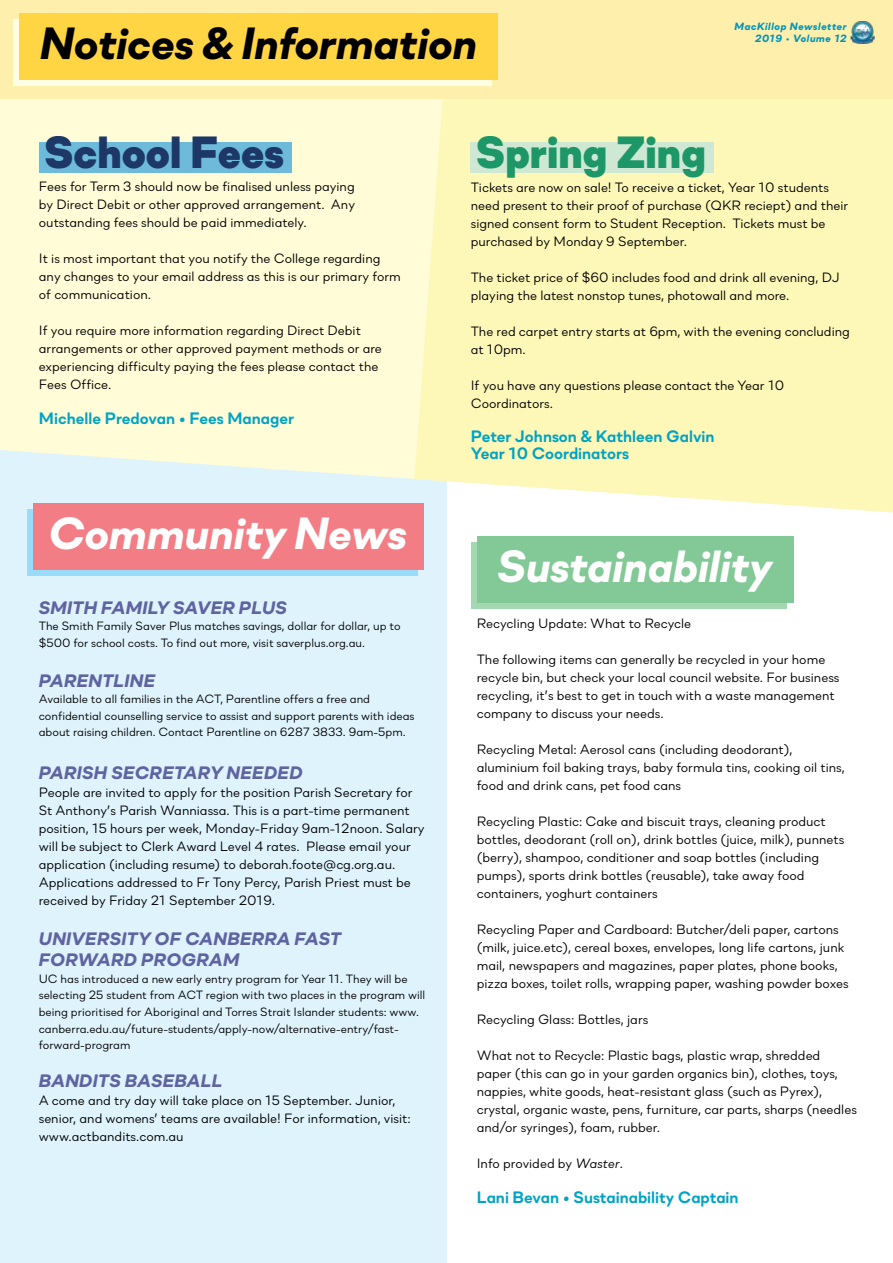
<style>
.page{position:relative;width:893px;height:1263px;background:#fff}
.page>*{position:absolute;margin:0;border:0;box-sizing:border-box;transform-origin:0 0}
.t1{font:italic 800 45px "Soin Sans Neue";color:#fff}
.t2{font:italic 800 45px "Soin Sans Neue";color:#000}
.t3{font:900 45px "Soin Sans Neue";color:#1d3767}
.t4{font:900 45px "Soin Sans Neue";color:#1d9767}
.t5{font:italic 800 18px/21.6px "Soin Sans Neue";letter-spacing:.01em;color:#5f64a0}
.t6{font:700 16.5px/16.5px "Soin Sans Neue";color:#00a3c3}
.t7{font:13.5px/18px "Soin Sans Neue";color:#000}
.t8{font:12px/16.5px "Soin Sans Neue";color:#000}
.t9{font:italic 800 10.5px/12.6px "Soin Sans Neue";letter-spacing:.05em;color:#0096ba;text-align:right}
.s1{font-style:italic}
</style>
<div class="page">
<div style="left:0;top:410px;width:446px;height:853px;background:#dff3fd"></div>
<div style="left:0;top:98px;width:414px;height:381px;background:#fffcd7"></div>
<svg style="left:414px;top:98px;width:479px;height:414px;background:#fcf7bb"></svg>
<div style="left:0;top:0;width:893px;height:98px;background:#ffefac"></div>
<div style="left:14px;top:19px;width:478px;height:67px;background:#fffde3"></div>
<div style="left:20px;top:13px;width:478px;height:67px;background:#ffd543"></div>
<img style="left:850px;top:21px;width:24px;height:23px">
<div style="left:39px;top:143px;width:253px;height:30px;background:#6dbada"></div>
<div style="left:471px;top:143px;width:243px;height:30px;background:#cee8d4"></div>
<svg style="left:27px;top:509px;width:390px;height:66px;background:#a6cde8"></svg>
<div style="left:471px;top:542px;width:315px;height:67px;background:#a5d7b3"></div>
<div style="left:33px;top:503px;width:390px;height:66px;background:#f37d84"></div>
<div style="left:477px;top:536px;width:316px;height:67px;background:#83c997"></div>
<h1 class="t2" style="left:40px;top:11px;width:439px">Notices &amp; Information</h1>
<p class="t9" style="left:735px;top:19px;width:114px">MacKillop Newsletter<br>2019 • Volume 12</p>
<h1 class="t3" style="left:44px;top:110px;width:241px">School Fees</h1>
<h1 class="t4" style="left:476px;top:110px;width:231px">Spring Zing</h1>
<p class="t7" style="left:39px;top:177px;width:318px;text-align:justify">Fees for Term 3 should now be finalised unless paying by Direct Debit or other approved arrangement. Any outstanding fees should be paid immediately.</p>
<p class="t7" style="left:39px;top:249px;width:363px">It is most important that you notify the College regarding any changes to your email address as this is our primary form of communication.</p>
<p class="t7" style="left:39px;top:321px;width:344px">If you require more information regarding Direct Debit arrangements or other approved payment methods or are experiencing difficulty paying the fees please contact the Fees Office.</p>
<p class="t6" style="left:39px;top:409px;width:257px">Michelle Predovan • Fees Manager</p>
<p class="t7" style="left:471px;top:177px;width:379px">Tickets are now on sale! To receive a ticket, Year 10 students need present to their proof of purchase (QKR reciept) and their signed consent form to Student Reception. Tickets must be purchased by Monday 9 September.</p>
<p class="t7" style="left:471px;top:267px;width:371px">The ticket price of $60 includes food and drink all evening, DJ playing the latest nonstop tunes, photowall and more.</p>
<p class="t7" style="left:471px;top:321px;width:381px">The red carpet entry starts at 6pm, with the evening concluding at 10pm.</p>
<p class="t7" style="left:471px;top:375px;width:315px">If you have any questions please contact the Year 10<br>Coordinators.</p>
<p class="t6" style="left:471px;top:427px;width:245px">Peter Johnson &amp; Kathleen Galvin<br>Year 10 Coordinators</p>
<h1 class="t1" style="left:49px;top:501px;width:361px">Community News</h1>
<h2 class="t5" style="left:39px;top:596px;width:250px">SMITH FAMILY SAVER PLUS</h2>
<p class="t8" style="left:39px;top:617px;width:363px">The Smith Family Saver Plus matches savings, dollar for dollar, up to $500 for school costs. To find out more, visit saverplus.org.au.</p>
<h2 class="t5" style="left:39px;top:668px;width:118px">PARENTLINE</h2>
<p class="t8" style="left:39px;top:689px;width:377px">Available to all families in the ACT, Parentline offers a free and confidential counselling service to assist and support parents with ideas about raising children. Contact Parentline on 6287 3833. 9am-5pm.</p>
<h2 class="t5" style="left:39px;top:761px;width:265px">PARISH SECRETARY NEEDED</h2>
<p class="t7" style="left:39px;top:782px;width:387px">People are invited to apply for the position Parish Secretary for St Anthony’s Parish Wanniassa. This is a part-time permanent position, 15 hours per week, Monday-Friday 9am-12noon. Salary will be subject to Clerk Award Level 4 rates. Please email your application (including resume) to deborah.foote@cg.org.au.<br>Applications addressed to Fr Tony Percy, Parish Priest must be received by Friday 21 September 2019.</p>
<h2 class="t5" style="left:39px;top:927px;width:304px">UNIVERSITY OF CANBERRA FAST<br>FORWARD PROGRAM</h2>
<p class="t8" style="left:39px;top:969px;width:388px">UC has introduced a new early entry program for Year 11. They will be selecting 25 student from ACT region with two places in the program will being prioritised for Aboriginal and Torres Strait Islander students: www. canberra.edu.au/future-students/apply-now/alternative-entry/fast&shy;forward-program</p>
<h2 class="t5" style="left:39px;top:1069px;width:185px">BANDITS BASEBALL</h2>
<p class="t7" style="left:39px;top:1090px;width:373px">A come and try day will take place on 15 September. Junior, senior, and womens’ teams are available! For information, visit: www.actbandits.com.au</p>
<h1 class="t1" style="left:497px;top:534px;width:277px">Sustainability</h1>
<p class="t7" style="left:477px;top:613px;width:216px">Recycling Update: What to Recycle</p>
<p class="t7" style="left:477px;top:649px;width:364px">The following items can generally be recycled in your home recycle bin, but check your local council website. For business recycling, it’s best to get in touch with a waste management company to discuss your needs.</p>
<p class="t7" style="left:477px;top:739px;width:370px">Recycling Metal: Aerosol cans (including deodorant), aluminium foil baking trays, baby formula tins, cooking oil tins, food and drink cans, pet food cans</p>
<p class="t7" style="left:477px;top:811px;width:369px">Recycling Plastic: Cake and biscuit trays, cleaning product bottles, deodorant (roll on), drink bottles (juice, milk), punnets (berry), shampoo, conditioner and soap bottles (including pumps), sports drink bottles (reusable), take away food containers, yoghurt containers</p>
<p class="t7" style="left:477px;top:919px;width:373px">Recycling Paper and Cardboard: Butcher/deli paper, cartons (milk, juice.etc), cereal boxes, envelopes, long life cartons, junk mail, newspapers and magazines, paper plates, phone books, pizza boxes, toilet rolls, wrapping paper, washing powder boxes</p>
<p class="t7" style="left:477px;top:1009px;width:173px">Recycling Glass: Bottles, jars</p>
<p class="t7" style="left:477px;top:1045px;width:382px">What not to Recycle: Plastic bags, plastic wrap, shredded paper (this can go in your garden organics bin), clothes, toys, nappies, white goods, heat-resistant glass (such as Pyrex), crystal, organic waste, pens, furniture, car parts, sharps (needles and/or syringes), foam, rubber.</p>
<p class="t7" style="left:477px;top:1153px;width:148px">Info provided by <span class="s1">Waster</span>.</p>
<p class="t6" style="left:477px;top:1188px;width:263px">Lani Bevan • Sustainability Captain</p>
</div>
